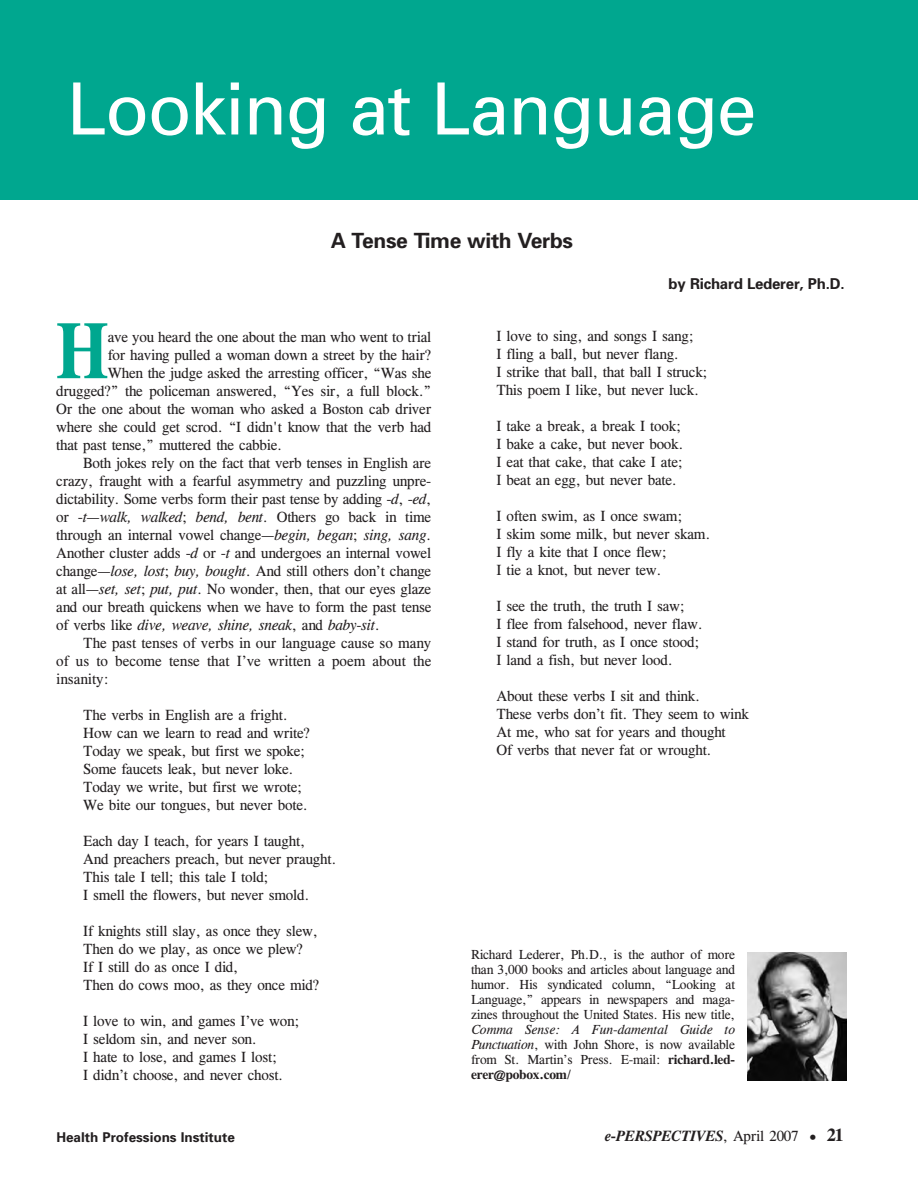
<style>
.page{position:relative;width:918px;height:1188px;background:#fff}
.page>*{position:absolute;margin:0;border:0;box-sizing:border-box;transform-origin:0 0}
.t1{font:700 80.1px "Times Cg ATT";color:#00a78f;scale:.83 1}
.t2{font:72px "Univers";letter-spacing:-.02em;color:#fff}
.t3{font:700 21px "Univers";letter-spacing:-.015em;color:#231f20}
.t4{font:15px/18px "Times Cg ATT";letter-spacing:-.015em;color:#231f20}
.t5{font:italic 15px "Times Cg ATT";letter-spacing:-.015em;color:#231f20}
.t6{font:italic 700 15px "Times Cg ATT";letter-spacing:-.015em;color:#231f20}
.t7{font:700 15px "Univers";letter-spacing:-.015em;color:#231f20}
.t8{font:700 13.5px "Univers";color:#231f20}
.t9{font:13.35px/15px "Times Cg ATT";letter-spacing:-.015em;color:#231f20;text-align:justify}
.s1{font-style:italic}
.s2{font-style:normal}
.s3{font-weight:700}
.s4{font-weight:400;font-style:normal}
.s5{font-weight:400;font-style:normal;font-size:10.5px}
.s6{font-style:normal;font-size:18px}
</style>
<div class="page">
<div style="left:0;top:0;width:918px;height:200px;background:#00a78f"></div>
<img style="left:748px;top:952px;width:99px;height:129px">
<h2 class="t2" style="left:67px;top:82px;width:692px">Looking at Language</h2>
<h3 class="t3" style="left:331px;top:233px;width:244px">A Tense Time with Verbs</h3>
<p class="t7" style="left:669px;top:278px;width:177px">by Richard Lederer, Ph.D.</p>
<h1 class="t1" style="left:56px;top:304px;width:64px">H</h1>
<p class="t4" style="left:108px;top:328px;width:325px">ave you heard the one about the man who went to trial</p>
<p class="t4" style="left:108px;top:346px;width:325px">for having pulled a woman down a street by the hair?</p>
<p class="t4" style="left:108px;top:364px;width:325px">When the judge asked the arresting officer, “Was she</p>
<p class="t4" style="left:56px;top:382px;width:377px">drugged?” the policeman answered, “Yes sir, a full block.”</p>
<p class="t4" style="left:56px;top:400px;width:377px">Or the one about the woman who asked a Boston cab driver</p>
<p class="t4" style="left:56px;top:418px;width:377px">where she could get scrod. “I didn't know that the verb had</p>
<p class="t4" style="left:56px;top:436px;width:227px">that past tense,” muttered the cabbie.</p>
<p class="t4" style="left:83px;top:454px;width:350px">Both jokes rely on the fact that verb tenses in English are</p>
<p class="t4" style="left:56px;top:472px;width:377px">crazy, fraught with a fearful asymmetry and puzzling unpre-</p>
<p class="t4" style="left:56px;top:490px;width:377px">dictability. Some verbs form their past tense by adding <span class="s1">-d</span>, <span class="s1">-ed</span>,</p>
<p class="t4" style="left:56px;top:508px;width:377px">or <span class="s1">-t</span>—<span class="s1">walk, walked</span>; <span class="s1">bend, bent</span>. Others go back in time</p>
<p class="t4" style="left:56px;top:526px;width:377px">through an internal vowel change—<span class="s1">begin, began</span>; <span class="s1">sing, sang</span>.</p>
<p class="t4" style="left:56px;top:544px;width:376px">Another cluster adds <span class="s1">-d</span> or <span class="s1">-t</span> and undergoes an internal vowel</p>
<p class="t4" style="left:56px;top:562px;width:377px">change—<span class="s1">lose, lost</span>; <span class="s1">buy, bought</span>. And still others don’t change</p>
<p class="t4" style="left:56px;top:580px;width:377px">at all—<span class="s1">set, set</span>; <span class="s1">put, put</span>. No wonder, then, that our eyes glaze</p>
<p class="t4" style="left:56px;top:598px;width:377px">and our breath quickens when we have to form the past tense</p>
<p class="t5" style="left:56px;top:616px;width:325px"><span class="s2">of verbs like</span> dive, weave, shine, sneak<span class="s2">, and</span> baby-sit<span class="s2">.</span></p>
<p class="t4" style="left:83px;top:634px;width:350px">The past tenses of verbs in our language cause so many</p>
<p class="t4" style="left:56px;top:652px;width:377px">of us to become tense that I’ve written a poem about the</p>
<p class="t4" style="left:56px;top:670px;width:54px">insanity:</p>
<p class="t4" style="left:83px;top:706px;width:228px">The verbs in English are a fright.<br>How can we learn to read and write?<br>Today we speak, but first we spoke; Some faucets leak, but never loke.<br>Today we write, but first we wrote; We bite our tongues, but never bote.</p>
<p class="t4" style="left:83px;top:832px;width:255px">Each day I teach, for years I taught,<br>And preachers preach, but never praught.<br>This tale I tell; this tale I told;<br>I smell the flowers, but never smold.</p>
<p class="t4" style="left:83px;top:922px;width:238px">If knights still slay, as once they slew,<br>Then do we play, as once we plew?<br>If I still do as once I did,<br>Then do cows moo, as they once mid?</p>
<p class="t4" style="left:83px;top:1012px;width:218px">I love to win, and games I’ve won;<br>I seldom sin, and never son.<br>I hate to lose, and games I lost;<br>I didn’t choose, and never chost.</p>
<p class="t4" style="left:496px;top:327px;width:213px">I love to sing, and songs I sang;<br>I fling a ball, but never flang.<br>I strike that ball, that ball I struck;<br>This poem I like, but never luck.</p>
<p class="t4" style="left:496px;top:417px;width:189px">I take a break, a break I took;<br>I bake a cake, but never book.<br>I eat that cake, that cake I ate;<br>I beat an egg, but never bate.</p>
<p class="t4" style="left:496px;top:507px;width:215px">I often swim, as I once swam;<br>I skim some milk, but never skam.<br>I fly a kite that I once flew;<br>I tie a knot, but never tew.</p>
<p class="t4" style="left:496px;top:597px;width:208px">I see the truth, the truth I saw;<br>I flee from falsehood, never flaw.<br>I stand for truth, as I once stood;<br>I land a fish, but never lood.</p>
<p class="t4" style="left:496px;top:687px;width:254px">About these verbs I sit and think.<br>These verbs don’t fit. They seem to wink At me, who sat for years and thought<br>Of verbs that never fat or wrought.</p>
<p class="t9" style="left:471px;top:946px;width:266px">Richard Lederer, Ph.D., is the author of more than 3,000 books and articles about language and humor. His syndicated column, “Looking at Language,” appears in newspapers and maga&shy;zines throughout the United States. His new title,</p>
<p class="t9" style="left:471px;top:1021px;width:266px"><span class="s1">Comma Sense: A Fun-damental Guide to Punctuation</span>, with John Shore, is now available from St. Martin’s Press. E-mail: <span class="s3">richard.led&shy;erer@pobox.com/</span></p>
<p class="t8" style="left:56px;top:1132px;width:180px">Health Professions Institute</p>
<p class="t6" style="left:604px;top:1127px;width:241px">e-PERSPECTIVES<span class="s4">, April 2007</span> <span class="s5">•</span> <span class="s6">21</span></p>
</div>
